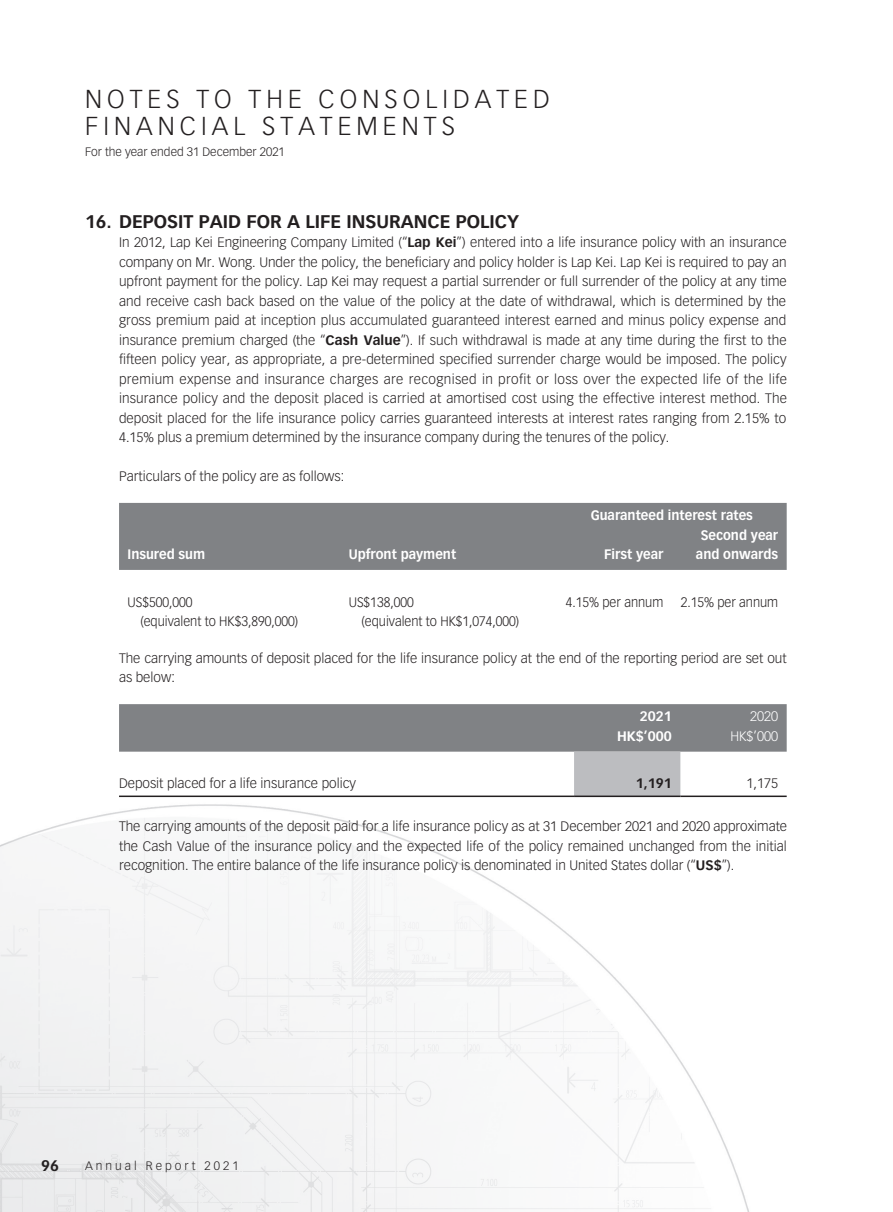
<style>
.page{position:relative;width:893px;height:1212px;background:#fff}
.page>*{position:absolute;margin:0;border:0;box-sizing:border-box;transform-origin:0 0}
.t1{font:300 25.5px/27px "Vectora LT Std";letter-spacing:.2em;color:#231f20}
._01_H1{font:700 18px "Vectora LT Std";color:#231f20}
.t2{font:700 15px "Vectora LT Std";color:#231f20}
._00_txt{font:300 13.5px/19.5px "Vectora LT Std";color:#231f20;text-align:justify}
._50_Table_txt{font:300 13.5px "Vectora LT Std";color:#231f20;scale:.95 1}
._50_Table_txt-2{font:700 13.5px/19.5px "Vectora LT Std";color:#fff;text-align:center;scale:.95 1}
._50_Table_txt-3{font:300 13.5px "Vectora LT Std";color:#231f20}
._50_Table_txt-4{font:700 13.5px "Vectora LT Std";color:#fff}
._50_Table_txt-5{font:300 13.5px "Vectora LT Std";color:#fff}
._50_Table_txt-6{font:700 13.5px "Vectora LT Std";color:#231f20}
.t3{font:300 12px "Vectora LT Std";color:#231f20}
.t4{font:300 12px "Vectora LT Std";letter-spacing:.25em;color:#231f20}
.s1{font-weight:700}
</style>
<div class="page">
<img style="left:0;top:502px;width:786px;height:710px">
<div style="left:119px;top:503px;width:668px;height:67px;background:#808285"></div>
<svg style="left:119px;top:704px;width:668px;height:91px"></svg>
<hr style="left:119px;top:795px;width:455px;height:2px;background:#231f20">
<hr style="left:574px;top:795px;width:106px;height:2px;background:#231f20">
<hr style="left:680px;top:795px;width:107px;height:2px;background:#231f20">
<h1 class="t1" style="left:85px;top:86px;width:466px">NOTES TO THE CONSOLIDATED<br>FINANCIAL STATEMENTS</h1>
<p class="t3" style="left:85px;top:145px;width:201px">For the year ended 31 December 2021</p>
<p class="_01_H1" style="left:85px;top:210px;width:435px">16. DEPOSIT PAID FOR A LIFE INSURANCE POLICY</p>
<p class="_00_txt" style="left:119px;top:233px;width:669px">In 2012, Lap Kei Engineering Company Limited (“<span class="s1">Lap Kei</span>”) entered into a life insurance policy with an insurance company on Mr. Wong. Under the policy, the beneficiary and policy holder is Lap Kei. Lap Kei is required to pay an upfront payment for the policy. Lap Kei may request a partial surrender or full surrender of the policy at any time and receive cash back based on the value of the policy at the date of withdrawal, which is determined by the gross premium paid at inception plus accumulated guaranteed interest earned and minus policy expense and insurance premium charged (the “<span class="s1">Cash Value</span>”). If such withdrawal is made at any time during the first to the fifteen policy year, as appropriate, a pre-determined specified surrender charge would be imposed. The policy premium expense and insurance charges are recognised in profit or loss over the expected life of the life insurance policy and the deposit placed is carried at amortised cost using the effective interest method. The deposit placed for the life insurance policy carries guaranteed interests at interest rates ranging from 2.15% to 4.15% plus a premium determined by the insurance company during the tenures of the policy.</p>
<p class="_00_txt" style="left:119px;top:467px;width:227px">Particulars of the policy are as follows:</p>
<p class="_50_Table_txt-2" style="left:591px;top:505px;width:172px">Guaranteed interest rates</p>
<p class="_50_Table_txt-2" style="left:128px;top:544px;width:83px">Insured sum</p>
<p class="_50_Table_txt-2" style="left:349px;top:544px;width:115px">Upfront payment</p>
<p class="_50_Table_txt-2" style="left:604px;top:544px;width:64px">First year</p>
<p class="_50_Table_txt-2" style="left:696px;top:525px;width:88px">Second year and onwards</p>
<p class="_50_Table_txt" style="left:128px;top:594px;width:70px">US$500,000</p>
<p class="_50_Table_txt" style="left:140px;top:613px;width:167px">(equivalent to HK$3,890,000)</p>
<p class="_50_Table_txt" style="left:349px;top:594px;width:70px">US$138,000</p>
<p class="_50_Table_txt" style="left:361px;top:613px;width:167px">(equivalent to HK$1,074,000)</p>
<p class="_50_Table_txt" style="left:566px;top:594px;width:104px">4.15% per annum</p>
<p class="_50_Table_txt" style="left:681px;top:594px;width:104px">2.15% per annum</p>
<p class="_00_txt" style="left:119px;top:648px;width:669px">The carrying amounts of deposit placed for the life insurance policy at the end of the reporting period are set out as below:</p>
<p class="_50_Table_txt-4" style="left:640px;top:708px;width:33px">2021</p>
<p class="_50_Table_txt-5" style="left:750px;top:709px;width:30px">2020</p>
<p class="_50_Table_txt-4" style="left:617px;top:728px;width:56px">HK$’000</p>
<p class="_50_Table_txt-5" style="left:730px;top:728px;width:49px">HK$’000</p>
<p class="_50_Table_txt-3" style="left:119px;top:776px;width:238px">Deposit placed for a life insurance policy</p>
<p class="_50_Table_txt-6" style="left:636px;top:775px;width:37px">1,191</p>
<p class="_50_Table_txt-3" style="left:747px;top:776px;width:33px">1,175</p>
<p class="_00_txt" style="left:119px;top:817px;width:670px">The carrying amounts of the deposit paid for a life insurance policy as at 31 December 2021 and 2020 approximate the Cash Value of the insurance policy and the expected life of the policy remained unchanged from the initial recognition. The entire balance of the life insurance policy is denominated in United States dollar (“<span class="s1">US$</span>”).</p>
<p class="t2" style="left:41px;top:1157px;width:19px">96</p>
<p class="t4" style="left:85px;top:1158px;width:155px">Annual Report 2021</p>
</div>
